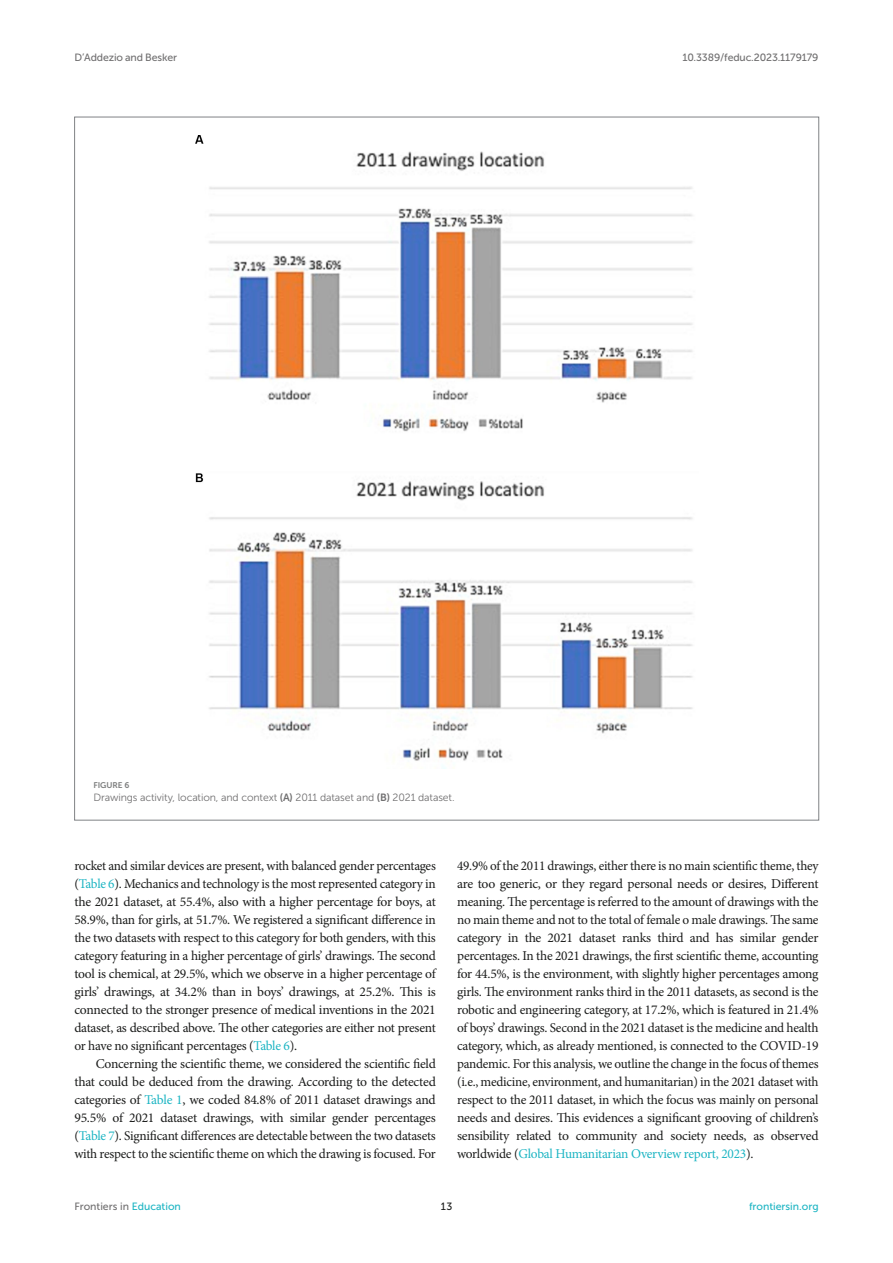
<style>
.page{position:relative;width:893px;height:1263px;background:#fff}
.page>*{position:absolute;margin:0;border:0;box-sizing:border-box;transform-origin:0 0}
.TEXT{font:13.5px/18px "Minion Pro";letter-spacing:-.02em;color:#1b1c1b;text-align:justify}
.FIG_LEG{font:10.5px "Museo Sans 300";letter-spacing:-.01em;color:#706f70}
.t1{font:10.5px "Museo Sans 500";letter-spacing:-.015em;color:#706f70}
.t2{font:10.5px "Museo Sans 500";color:#1db5c3}
.t3{font:10.5px "Museo Sans 500";color:#1b1c1b}
.FIG_HD{font:8.25px "Museo Sans 700";letter-spacing:-.01em;color:#7e7f7f}
.s1{font-family:"Museo Sans 700"}
.s2{color:#1db5c3}
</style>
<div class="page">
<img style="left:195px;top:136px;width:498px;height:633px">
<p class="t1" style="left:74px;top:51px;width:104px">D’Addezio and Besker</p>
<p class="t1" style="left:682px;top:51px;width:138px">10.3389/feduc.2023.1179179</p>
<p class="FIG_HD" style="left:94px;top:780px;width:37px">FIGURE 6</p>
<p class="FIG_LEG" style="left:94px;top:792px;width:363px">Drawings activity, location, and context <span class="s1">(A)</span> 2011 dataset and <span class="s1">(B)</span> 2021 dataset.</p>
<p class="TEXT" style="left:74px;top:857px;width:363px">rocket and similar devices are present, with balanced gender percentages (<span class="s2">Table 6</span>). Mechanics and technology is the most represented category in the 2021 dataset, at 55.4%, also with a higher percentage for boys, at 58.9%, than for girls, at 51.7%. We registered a significant difference in the two datasets with respect to this category for both genders, with this category featuring in a higher percentage of girls’ drawings. The second tool is chemical, at 29.5%, which we observe in a higher percentage of girls’ drawings, at 34.2% than in boys’ drawings, at 25.2%. This is connected to the stronger presence of medical inventions in the 2021 dataset, as described above. The other categories are either not present or have no significant percentages (<span class="s2">Table 6</span>).</p>
<p class="TEXT" style="left:74px;top:1055px;width:363px;text-indent:21px">Concerning the scientific theme, we considered the scientific field that could be deduced from the drawing. According to the detected categories of <span class="s2">Table 1</span>, we coded 84.8% of 2011 dataset drawings and 95.5% of 2021 dataset drawings, with similar gender percentages (<span class="s2">Table 7</span>). Significant differences are detectable between the two datasets with respect to the scientific theme on which the drawing is focused. For</p>
<p class="TEXT" style="left:457px;top:857px;width:363px">49.9% of the 2011 drawings, either there is no main scientific theme, they are too generic, or they regard personal needs or desires, Different meaning. The percentage is referred to the amount of drawings with the no main theme and not to the total of female o male drawings. The same category in the 2021 dataset ranks third and has similar gender percentages. In the 2021 drawings, the first scientific theme, accounting for 44.5%, is the environment, with slightly higher percentages among girls. The environment ranks third in the 2011 datasets, as second is the robotic and engineering category, at 17.2%, which is featured in 21.4% of boys’ drawings. Second in the 2021 dataset is the medicine and health category, which, as already mentioned, is connected to the COVID-19 pandemic. For this analysis, we outline the change in the focus of themes (i.e., medicine, environment, and humanitarian) in the 2021 dataset with respect to the 2011 dataset, in which the focus was mainly on personal needs and desires. This evidences a significant grooving of children’s sensibility related to community and society needs, as observed worldwide (<span class="s2">Global Humanitarian Overview report, 2023</span>).</p>
<p class="t1" style="left:74px;top:1200px;width:108px">Frontiers in <span class="s2">Education</span></p>
<p class="t3" style="left:441px;top:1200px;width:13px">13</p>
<p class="t2" style="left:749px;top:1200px;width:71px">frontiersin.org</p>
</div>
